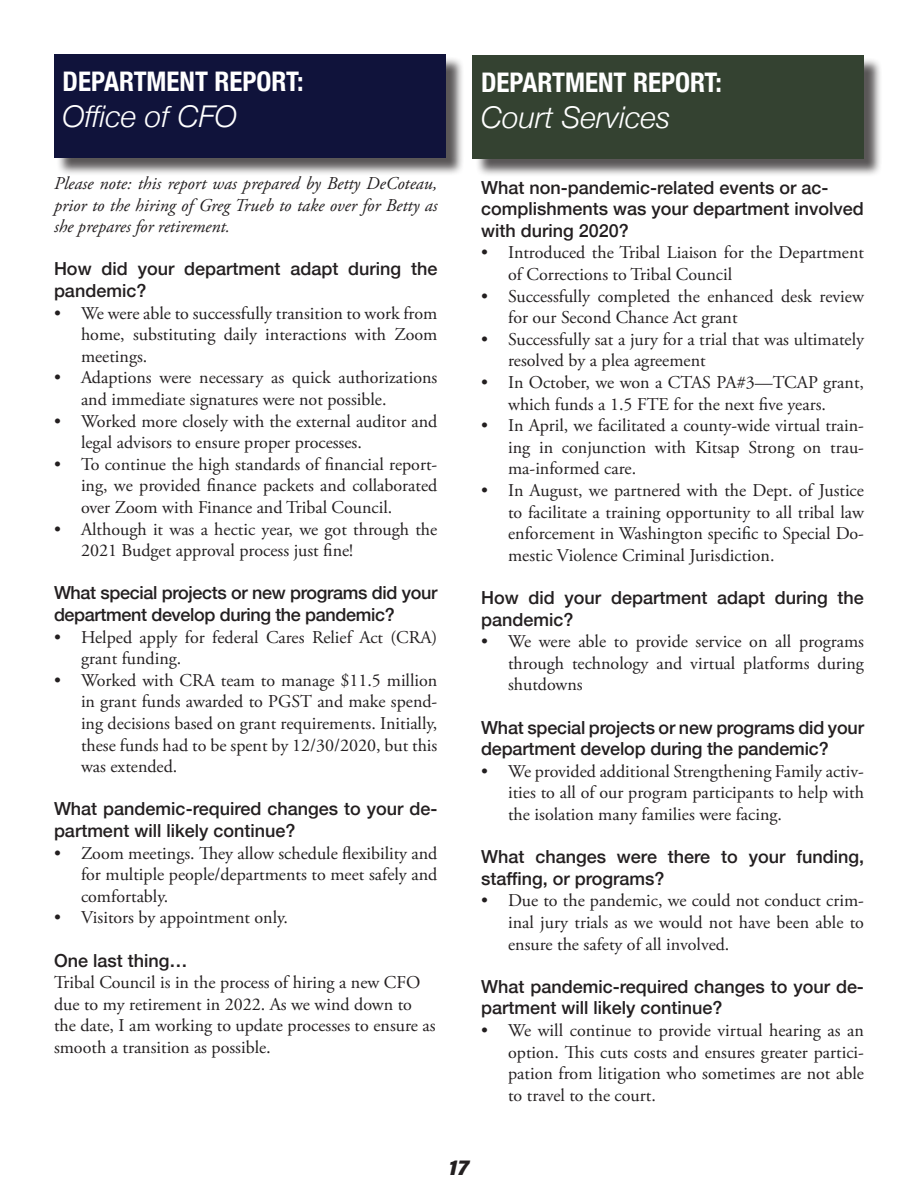
<style>
.page{position:relative;width:918px;height:1188px;background:#fff}
.page>*{position:absolute;margin:0;border:0;box-sizing:border-box;transform-origin:0 0}
.t1{font:italic 300 30px "Helvetica Neue";color:#fff}
.t2{font:700 condensed 27px "Helvetica Neue";color:#fff}
.t3{font:21px "Acumin Variable Concept";color:#231f20}
.t4{font:18px/21.6px "Adobe Garamond Pro";color:#231f20;text-align:justify}
.t5{font:500 18px/21.6px "Helvetica Neue";color:#231f20}
.t6{font:italic 18px/21.6px "Adobe Garamond Pro";color:#231f20;text-align:justify}
.t7{font:500 18px/21.6px "Helvetica Neue";letter-spacing:-.02em;color:#231f20}
.s1{font-family:"Minion Pro"}
</style>
<div class="page">
<div style="left:56px;top:56px;width:408px;height:121px;background:#231f20;opacity:.75"></div>
<div style="left:54px;top:54px;width:392px;height:104px;background:#10133b"></div>
<div style="left:475px;top:57px;width:408px;height:120px;background:#231f20;opacity:.75"></div>
<div style="left:472px;top:55px;width:392px;height:103px;background:#344231"></div>
<p class="t2" style="left:63px;top:59px;width:242px">DEPARTMENT REPORT:</p>
<p class="t1" style="left:63px;top:92px;width:176px">Office of CFO</p>
<p class="t6" style="left:54px;top:173px;width:385px">Please note: this report was prepared by Betty DeCoteau, prior to the hiring of Greg Trueb to take over for Betty as she prepares for retirement.</p>
<p class="t5" style="left:54px;top:257px;width:385px">How did your department adapt during the pandemic?</p>
<p class="t4" style="left:81px;top:303px;width:358px;text-indent:-27px">• We were able to successfully transition to work from home, substituting daily interactions with Zoom meetings.</p>
<p class="t4" style="left:81px;top:368px;width:358px;text-indent:-27px">• Adaptions were necessary as quick authorizations and immediate signatures were not possible.</p>
<p class="t4" style="left:81px;top:411px;width:358px;text-indent:-27px">• Worked more closely with the external auditor and legal advisors to ensure proper processes.</p>
<p class="t4" style="left:81px;top:454px;width:358px;text-indent:-27px">• To continue the high standards of financial report&shy;ing, we provided finance packets and collaborated over Zoom with Finance and Tribal Council.</p>
<p class="t4" style="left:81px;top:519px;width:358px;text-indent:-27px">• Although it was a hectic year, we got through the<br>2021 Budget approval process just fine!</p>
<p class="t7" style="left:54px;top:581px;width:385px">What special projects or new programs did your department develop during the pandemic?</p>
<p class="t4" style="left:81px;top:627px;width:358px;text-indent:-27px">• Helped apply for federal Cares Relief Act (CRA) grant funding.</p>
<p class="t4" style="left:81px;top:670px;width:358px;text-indent:-27px">• Worked with CRA team to manage $11.5 million in grant funds awarded to PGST and make spend&shy;ing decisions based on grant requirements. Initially, these funds had to be spent by 12/30/2020, but this was extended.</p>
<p class="t5" style="left:54px;top:797px;width:385px">What pandemic-required changes to your de&shy;partment will likely continue?</p>
<p class="t4" style="left:81px;top:843px;width:358px;text-indent:-27px">• Zoom meetings. They allow schedule flexibility and for multiple people/departments to meet safely and comfortably.</p>
<p class="t4" style="left:54px;top:908px;width:236px">• Visitors by appointment only.</p>
<p class="t5" style="left:54px;top:948px;width:135px">One last thing…</p>
<p class="t4" style="left:54px;top:972px;width:383px;text-align:left">Tribal Council is in the process of hiring a new CFO due to my retirement in 2022. As we wind down to the date, I am working to update processes to ensure as smooth a transition as possible<span class="s1">.</span></p>
<p class="t2" style="left:481px;top:60px;width:242px">DEPARTMENT REPORT:</p>
<p class="t1" style="left:481px;top:93px;width:191px">Court Services</p>
<p class="t5" style="left:481px;top:175px;width:384px">What non-pandemic-related events or ac&shy;complishments was your department involved with during 2020?</p>
<p class="t4" style="left:508px;top:243px;width:357px;text-indent:-27px">• Introduced the Tribal Liaison for the Department of Corrections to Tribal Council</p>
<p class="t4" style="left:508px;top:286px;width:357px;text-indent:-27px">• Successfully completed the enhanced desk review for our Second Chance Act grant</p>
<p class="t4" style="left:508px;top:329px;width:357px;text-indent:-27px">• Successfully sat a jury for a trial that was ultimately resolved by a plea agreement</p>
<p class="t4" style="left:508px;top:372px;width:357px;text-indent:-27px">• In October, we won a CTAS PA#3—TCAP grant, which funds a 1.5 FTE for the next five years.</p>
<p class="t4" style="left:508px;top:415px;width:357px;text-indent:-27px">• In April, we facilitated a county-wide virtual train&shy;ing in conjunction with Kitsap Strong on trau&shy;ma-informed care.</p>
<p class="t4" style="left:508px;top:480px;width:357px;text-indent:-27px">• In August, we partnered with the Dept. of Justice to facilitate a training opportunity to all tribal law enforcement in Washington specific to Special Do&shy;mestic Violence Criminal Jurisdiction.</p>
<p class="t5" style="left:481px;top:585px;width:384px">How did your department adapt during the pandemic?</p>
<p class="t4" style="left:508px;top:631px;width:357px;text-indent:-27px">• We were able to provide service on all programs through technology and virtual platforms during shutdowns</p>
<p class="t5" style="left:481px;top:715px;width:384px">What special projects or new programs did your department develop during the pandemic?</p>
<p class="t4" style="left:508px;top:761px;width:357px;text-indent:-27px">• We provided additional Strengthening Family activ&shy;ities to all of our program participants to help with the isolation many families were facing.</p>
<p class="t5" style="left:481px;top:845px;width:384px">What changes were there to your funding, staffing, or programs?</p>
<p class="t4" style="left:508px;top:891px;width:357px;text-indent:-27px">• Due to the pandemic, we could not conduct crim&shy;inal jury trials as we would not have been able to ensure the safety of all involved.</p>
<p class="t5" style="left:481px;top:974px;width:384px">What pandemic-required changes to your de&shy;partment will likely continue?</p>
<p class="t4" style="left:508px;top:1020px;width:357px;text-indent:-27px">• We will continue to provide virtual hearing as an option. This cuts costs and ensures greater partici&shy;pation from litigation who sometimes are not able to travel to the court.</p>
<p class="t3" style="left:449px;top:1153px;width:22px">17</p>
</div>
